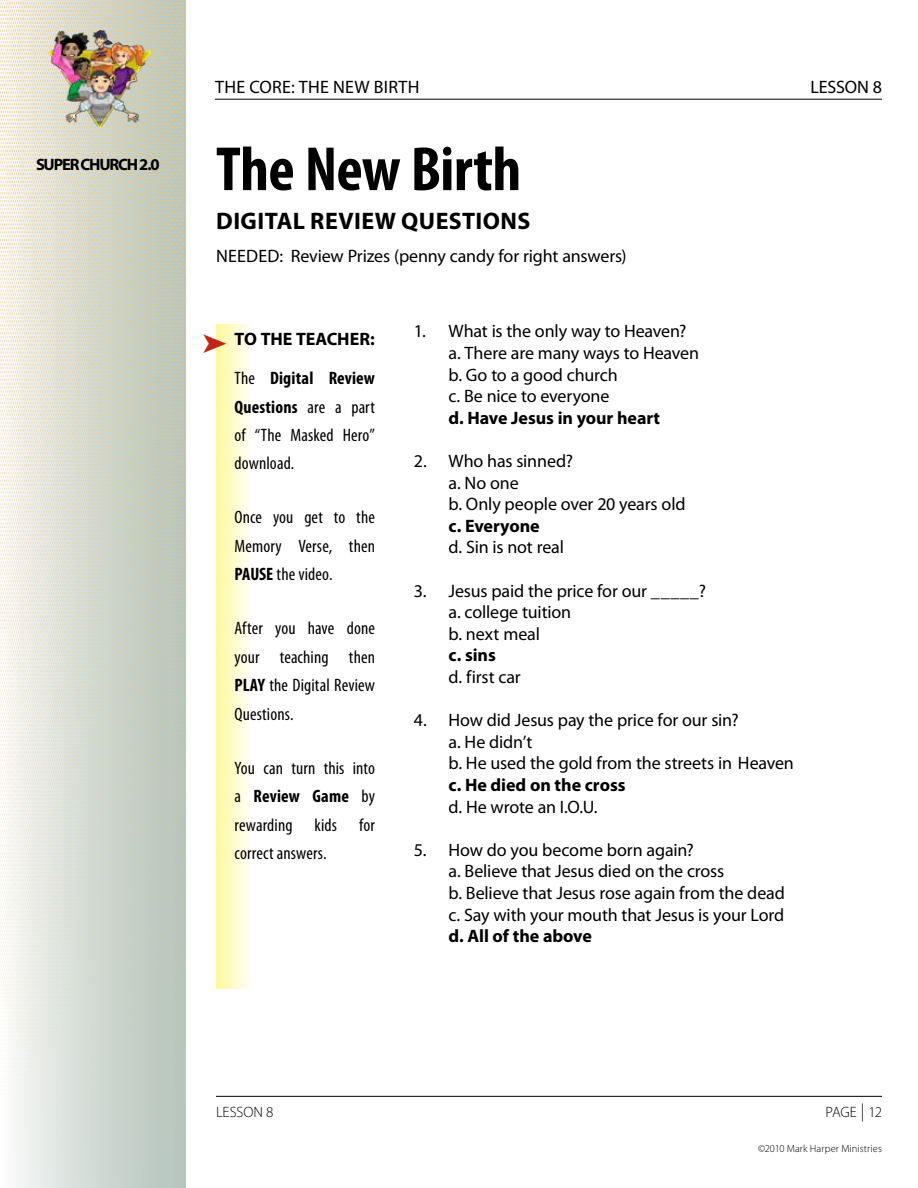
<style>
.page{position:relative;width:918px;height:1188px;background:#fff}
.page>*{position:absolute;margin:0;border:0;box-sizing:border-box;transform-origin:0 0}
.t1{font:700 condensed 63px "Myriad Pro";letter-spacing:-.01em;color:#000}
.t2{font:700 24px "Myriad Pro";letter-spacing:.015em;color:#000}
.t3{font:18px/21.6px "Myriad Pro";letter-spacing:-.01em;color:#000}
.t4{font:condensed 18px/28.5px "Myriad Pro";letter-spacing:.005em;color:#000;text-align:justify}
.t5{font:700 18px/39px "Myriad Pro";letter-spacing:-.005em;color:#000;text-align:right}
.t6{font:18px "Myriad Pro";letter-spacing:.02em;color:#000}
.t7{font:700 16.5px "Myriad Pro";letter-spacing:-.075em;color:#000}
.t8{font:300 15px "Myriad Pro";letter-spacing:-.005em;color:#000}
.t9{font:300 10.5px "Myriad Pro";letter-spacing:.01em;color:#000}
.s1{color:#c1261b}
.s2{font-weight:400;font-stretch:condensed}
.s3{font-stretch:condensed}
.s4{font-weight:700}
.s5{font-size:18px}
</style>
<div class="page">
<hr style="left:216px;top:1096px;width:666px;height:1px;background:#000">
<hr style="left:215px;top:99px;width:667px;height:1px;background:#000">
<img style="left:0;top:0;width:185px;height:1188px">
<img style="left:48px;top:30px;width:103px;height:97px">
<svg style="left:216px;top:324px;width:33px;height:665px"></svg>
<p class="t7" style="left:36px;top:154px;width:125px">SUPER CHURCH 2.0</p>
<p class="t6" style="left:215px;top:76px;width:206px">THE CORE: THE NEW BIRTH</p>
<p class="t3" style="left:811px;top:76px;width:73px">LESSON 8</p>
<h1 class="t1" style="left:216px;top:130px;width:307px">The New Birth</h1>
<h2 class="t2" style="left:216px;top:205px;width:153px">DIGITAL Review</h2>
<h2 class="t2" style="left:401px;top:205px;width:33px">Questions</h2>
<p class="t3" style="left:216px;top:245px;width:23px">Needed</p>
<p class="t3" style="left:279px;top:245px;width:349px">: Review Prizes (penny candy for right answers)</p>
<p class="t5" style="left:203px;top:319px;width:174px"><span class="s1">➤</span> TO THE TEACHER:<br><span class="s2">The</span> <span class="s3">Digital Review</span></p>
<p class="t4" style="left:235px;top:392px;width:142px"><span class="s4">Questions</span> are a part of “The Masked Hero” download.</p>
<p class="t4" style="left:235px;top:503px;width:142px">Once you get to the Memory Verse, then <span class="s4">PAUSE</span> the video.</p>
<p class="t4" style="left:235px;top:614px;width:142px">After you have done your teaching then <span class="s4">PLAY</span> the Digital Review Questions.</p>
<p class="t4" style="left:235px;top:754px;width:142px">You can turn this into a <span class="s4">Review Game</span> by rewarding kids for correct answers.</p>
<p class="t3" style="left:449px;top:320px;width:252px;text-indent:-35px">1. What is the only way to Heaven? a. There are many ways to Heaven b. Go to a good church<br>c. Be nice to everyone</p>
<p class="t5" style="left:449px;top:398px;width:213px">d. Have Jesus in your heart</p>
<p class="t3" style="left:449px;top:450px;width:239px;text-indent:-35px">2. Who has sinned?<br>a. No one<br>b. Only people over 20 years old</p>
<p class="t5" style="left:449px;top:506px;width:93px">c. Everyone</p>
<p class="t3" style="left:449px;top:536px;width:117px">d. Sin is not real</p>
<p class="t3" style="left:449px;top:580px;width:259px;text-indent:-35px">3. Jesus paid the price for our _____? a. college tuition<br>b. next meal</p>
<p class="t5" style="left:449px;top:635px;width:49px">c. sins</p>
<p class="t3" style="left:449px;top:666px;width:74px">d. first car</p>
<p class="t3" style="left:449px;top:709px;width:347px;text-indent:-35px">4. How did Jesus pay the price for our sin?<br>a. He didn’t<br>b. He used the gold from the streets in Heaven</p>
<p class="t5" style="left:449px;top:765px;width:179px">c. He died on the cross</p>
<p class="t3" style="left:449px;top:796px;width:151px">d. He wrote an I.O.U.</p>
<p class="t3" style="left:449px;top:839px;width:338px;text-indent:-35px">5. How do you become born again?<br>a. Believe that Jesus died on the cross<br>b. Believe that Jesus rose again from the dead c. Say with your mouth that Jesus is your Lord</p>
<p class="t5" style="left:449px;top:916px;width:145px">d. All of the above</p>
<p class="t8" style="left:216px;top:1103px;width:59px">LESSON 8</p>
<p class="t8" style="left:826px;top:1103px;width:58px">PAGE <span class="s5">|</span> 12</p>
<p class="t9" style="left:758px;top:1142px;width:125px">©2010 Mark Harper Ministries</p>
</div>
